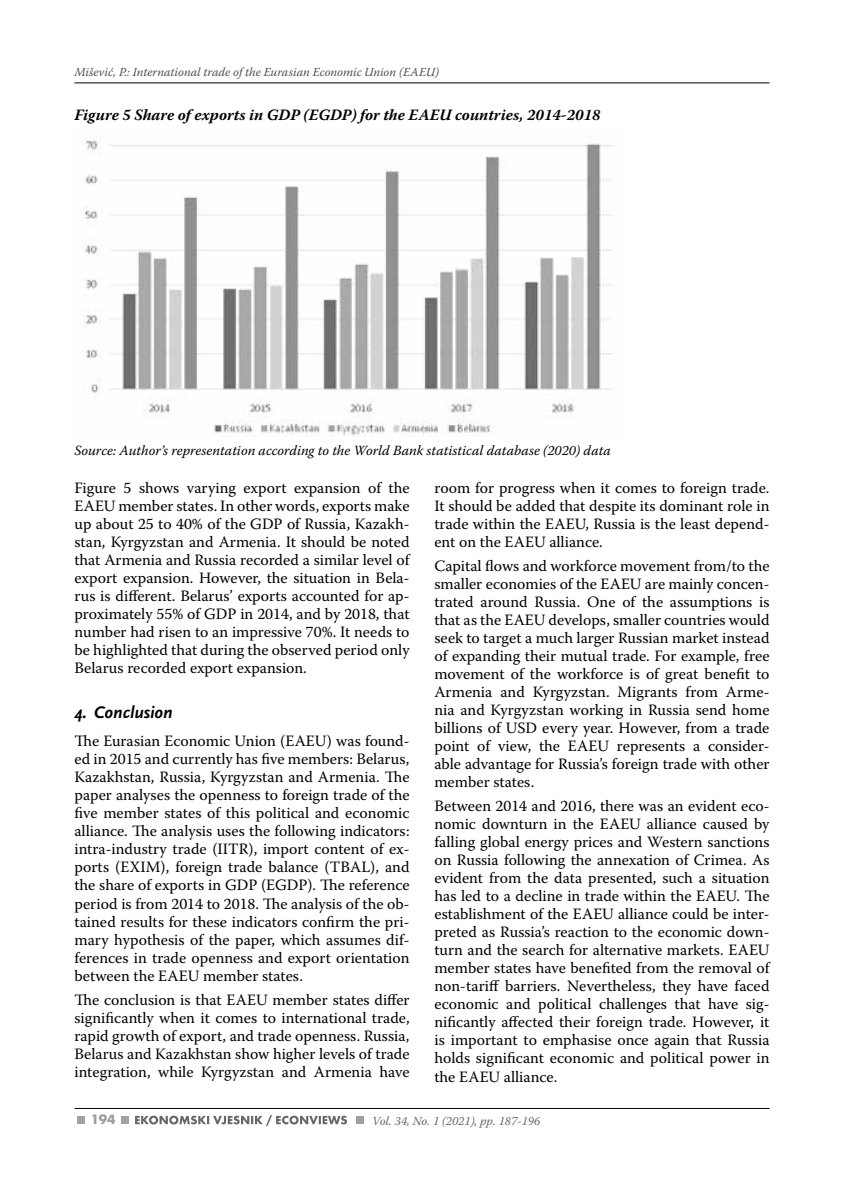
<style>
.page{position:relative;width:844px;height:1191px;background:#fff}
.page>*{position:absolute;margin:0;border:0;box-sizing:border-box;transform-origin:0 0}
.t1{font:italic 700 17.5px "Scala Sans Pro";color:#000}
.t2{font:15.75px/18px "Warnock Pro";color:#000;text-align:justify}
.t3{font:italic 700 15.75px "Warnock Pro";color:#000}
.t4{font:italic 14px "Warnock Pro";color:#000}
.t5{font:700 14px "Futura TOT";color:#9c9c9c}
.t6{font:italic 12.25px "Warnock Pro";color:#4f4f4f}
.t7{font:italic 12.25px "Warnock Pro";color:#676767}
</style>
<div class="page">
<hr style="left:74px;top:83px;width:695px;height:1px;background:#000">
<hr style="left:74px;top:1108px;width:695px;height:1px;background:#000">
<div style="left:121px;top:1115px;width:7px;height:8px;background:#a3a3a3"></div>
<div style="left:356px;top:1115px;width:8px;height:8px;background:#a3a3a3"></div>
<div style="left:77px;top:1115px;width:8px;height:8px;background:#a3a3a3"></div>
<svg style="left:135px;top:1115px;width:212px;height:11px"></svg>
<img style="left:83px;top:136px;width:530px;height:300px">
<p class="t6" style="left:74px;top:64px;width:366px">Mišević, P.: International trade of the Eurasian Economic Union (EAEU)</p>
<p class="t3" style="left:74px;top:106px;width:527px">Figure 5 Share of exports in GDP (EGDP) for the EAEU countries, 2014-2018</p>
<p class="t4" style="left:74px;top:441px;width:538px">Source: Author’s representation according to the World Bank statistical database (2020) data</p>
<p class="t2" style="left:74px;top:478px;width:336px">Figure 5 shows varying export expansion of the EAEU member states. In other words, exports make up about 25 to 40% of the GDP of Russia, Kazakh&shy;stan, Kyrgyzstan and Armenia. It should be noted that Armenia and Russia recorded a similar level of export expansion. However, the situation in Bela&shy;rus is different. Belarus’ exports accounted for ap&shy;proximately 55% of GDP in 2014, and by 2018, that number had risen to an impressive 70%. It needs to be highlighted that during the observed period only Belarus recorded export expansion.</p>
<p class="t1" style="left:74px;top:702px;width:100px">4. Conclusion</p>
<p class="t2" style="left:74px;top:732px;width:336px">The Eurasian Economic Union (EAEU) was found&shy;ed in 2015 and currently has five members: Belarus, Kazakhstan, Russia, Kyrgyzstan and Armenia. The paper analyses the openness to foreign trade of the five member states of this political and economic alliance. The analysis uses the following indicators: intra-industry trade (IITR), import content of ex&shy;ports (EXIM), foreign trade balance (TBAL), and the share of exports in GDP (EGDP). The reference period is from 2014 to 2018. The analysis of the ob&shy;tained results for these indicators confirm the pri&shy;mary hypothesis of the paper, which assumes dif&shy;ferences in trade openness and export orientation between the EAEU member states.</p>
<p class="t2" style="left:74px;top:990px;width:336px">The conclusion is that EAEU member states differ significantly when it comes to international trade, rapid growth of export, and trade openness. Russia, Belarus and Kazakhstan show higher levels of trade integration, while Kyrgyzstan and Armenia have</p>
<p class="t2" style="left:434px;top:478px;width:336px">room for progress when it comes to foreign trade.<br>It should be added that despite its dominant role in trade within the EAEU, Russia is the least depend&shy;ent on the EAEU alliance.</p>
<p class="t2" style="left:434px;top:556px;width:336px">Capital flows and workforce movement from/to the smaller economies of the EAEU are mainly concen&shy;trated around Russia. One of the assumptions is that as the EAEU develops, smaller countries would seek to target a much larger Russian market instead of expanding their mutual trade. For example, free movement of the workforce is of great benefit to Armenia and Kyrgyzstan. Migrants from Arme&shy;nia and Kyrgyzstan working in Russia send home billions of USD every year. However, from a trade point of view, the EAEU represents a consider&shy;able advantage for Russia’s foreign trade with other member states.</p>
<p class="t2" style="left:434px;top:796px;width:336px">Between 2014 and 2016, there was an evident eco&shy;nomic downturn in the EAEU alliance caused by falling global energy prices and Western sanctions on Russia following the annexation of Crimea. As evident from the data presented, such a situation has led to a decline in trade within the EAEU. The establishment of the EAEU alliance could be inter&shy;preted as Russia’s reaction to the economic down&shy;turn and the search for alternative markets. EAEU member states have benefited from the removal of non-tariff barriers. Nevertheless, they have faced economic and political challenges that have sig&shy;nificantly affected their foreign trade. However, it is important to emphasise once again that Russia holds significant economic and political power in the EAEU alliance.</p>
<p class="t5" style="left:91px;top:1111px;width:26px">194</p>
<p class="t7" style="left:372px;top:1113px;width:170px">Vol. 34, No. 1 (2021), pp. 187-196</p>
</div>
